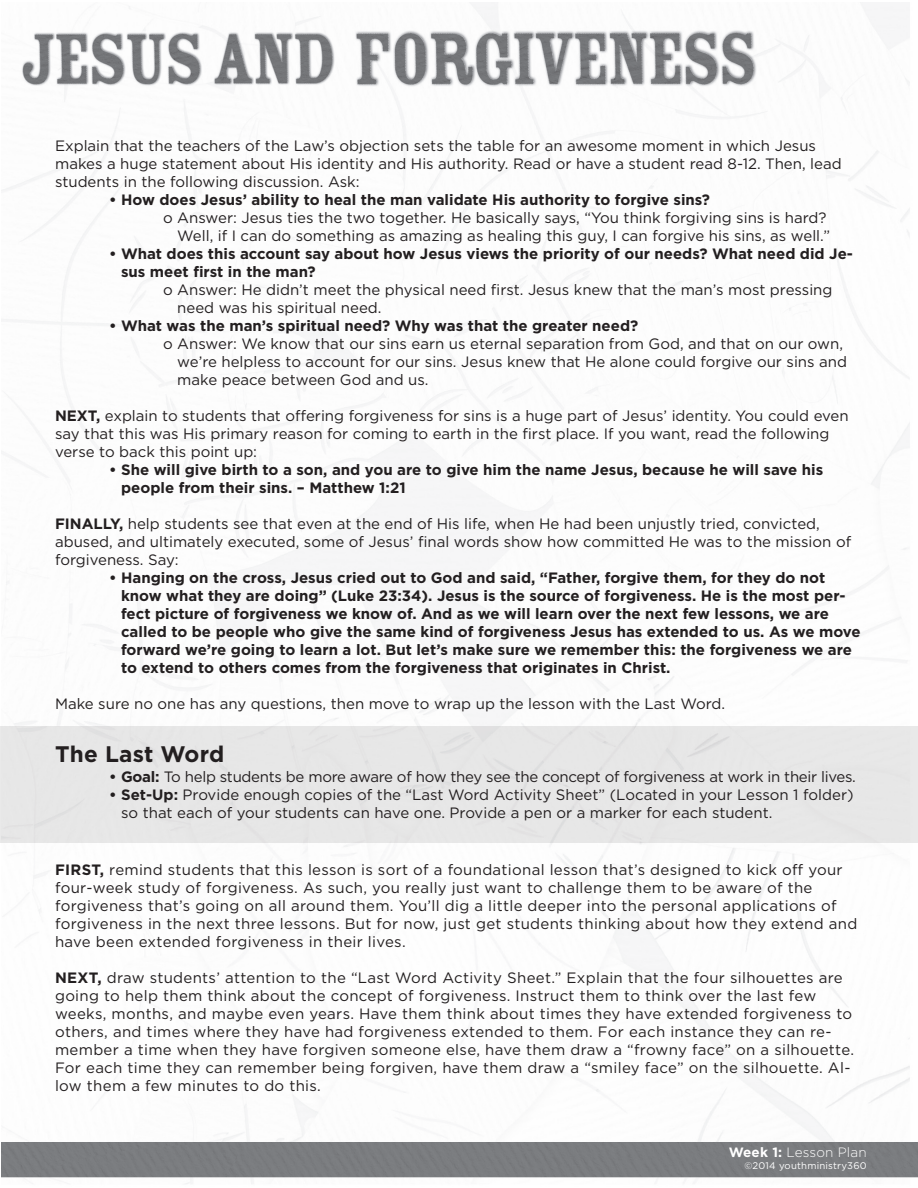
<style>
.page{position:relative;width:918px;height:1188px;background:#fff}
.page>*{position:absolute;margin:0;border:0;box-sizing:border-box;transform-origin:0 0}
.t1{font:700 22.5px "Gotham";letter-spacing:.005em;color:#231f20}
.t2{font:15px/18px "Gotham";color:#231f20}
.t3{font:15px/18px "Gotham";letter-spacing:.02em;color:#231f20}
.t4{font:700 15px/18px "Gotham";color:#231f20}
.t5{font:15px "Gotham";letter-spacing:-.02em;color:#231f20}
.t6{font:300 13.5px "Gotham";letter-spacing:.01em;color:#fff}
.t7{font:9.6px "Gotham";letter-spacing:.02em;color:#fff}
.s1{font-weight:700}
</style>
<div class="page">
<img style="left:1px;top:2px;width:917px;height:1182px">
<div style="left:0;top:727px;width:918px;height:116px;background:#e7e7e7"></div>
<p class="t2" style="left:55px;top:137px;width:788px">Explain that the teachers of the Law’s objection sets the table for an awesome moment in which Jesus makes a huge statement about His identity and His authority. Read or have a student read 8-12. Then, lead students in the following discussion. Ask:</p>
<p class="t4" style="left:109px;top:191px;width:603px">• How does Jesus’ ability to heal the man validate His authority to forgive sins?</p>
<p class="t2" style="left:163px;top:209px;width:668px;text-align:right">o Answer: Jesus ties the two together. He basically says, “You think forgiving sins is hard?<br>Well, if I can do something as amazing as healing this guy, I can forgive his sins, as well.”</p>
<p class="t4" style="left:121px;top:245px;width:733px;text-indent:-12px">• What does this account say about how Jesus views the priority of our needs? What need did Je&shy;sus meet first in the man?</p>
<p class="t2" style="left:177px;top:281px;width:657px;text-indent:-14px">o Answer: He didn’t meet the physical need first. Jesus knew that the man’s most pressing need was his spiritual need.</p>
<p class="t4" style="left:109px;top:317px;width:531px">• What was the man’s spiritual need? Why was that the greater need?</p>
<p class="t2" style="left:177px;top:335px;width:671px;text-indent:-14px">o Answer: We know that our sins earn us eternal separation from God, and that on our own, we’re helpless to account for our sins. Jesus knew that He alone could forgive our sins and make peace between God and us.</p>
<p class="t2" style="left:55px;top:407px;width:795px"><span class="s1">NEXT,</span> explain to students that offering forgiveness for sins is a huge part of Jesus’ identity. You could even say that this was His primary reason for coming to earth in the first place. If you want, read the following verse to back this point up:</p>
<p class="t4" style="left:121px;top:461px;width:704px;text-indent:-12px">• She will give birth to a son, and you are to give him the name Jesus, because he will save his people from their sins. – Matthew 1:21</p>
<p class="t2" style="left:55px;top:515px;width:798px"><span class="s1">FINALLY,</span> help students see that even at the end of His life, when He had been unjustly tried, convicted, abused, and ultimately executed, some of Jesus’ final words show how committed He was to the mission of forgiveness. Say:</p>
<p class="t4" style="left:121px;top:569px;width:741px;text-indent:-12px">• Hanging on the cross, Jesus cried out to God and said, “Father, forgive them, for they do not know what they are doing” (Luke 23:34). Jesus is the source of forgiveness. He is the most per&shy;fect picture of forgiveness we know of. And as we will learn over the next few lessons, we are called to be people who give the same kind of forgiveness Jesus has extended to us. As we move forward we’re going to learn a lot. But let’s make sure we remember this: the forgiveness we are to extend to others comes from the forgiveness that originates in Christ.</p>
<p class="t2" style="left:55px;top:695px;width:672px">Make sure no one has any questions, then move to wrap up the lesson with the Last Word.</p>
<p class="t1" style="left:55px;top:739px;width:171px">The Last Word</p>
<p class="t5" style="left:109px;top:767px;width:748px"><span class="s1">• Goal:</span> To help students be more aware of how they see the concept of forgiveness at work in their lives.</p>
<p class="t2" style="left:121px;top:785px;width:734px;text-indent:-12px"><span class="s1">• Set-Up:</span> Provide enough copies of the “Last Word Activity Sheet” (Located in your Lesson 1 folder) so that each of your students can have one. Provide a pen or a marker for each student.</p>
<p class="t3" style="left:55px;top:861px;width:804px"><span class="s1">FIRST,</span> remind students that this lesson is sort of a foundational lesson that’s designed to kick off your four-week study of forgiveness. As such, you really just want to challenge them to be aware of the forgiveness that’s going on all around them. You’ll dig a little deeper into the personal applications of forgiveness in the next three lessons. But for now, just get students thinking about how they extend and have been extended forgiveness in their lives.</p>
<p class="t3" style="left:55px;top:969px;width:801px"><span class="s1">NEXT,</span> draw students’ attention to the “Last Word Activity Sheet.” Explain that the four silhouettes are going to help them think about the concept of forgiveness. Instruct them to think over the last few weeks, months, and maybe even years. Have them think about times they have extended forgiveness to others, and times where they have had forgiveness extended to them. For each instance they can re&shy;member a time when they have forgiven someone else, have them draw a “frowny face” on a silhouette.<br>For each time they can remember being forgiven, have them draw a “smiley face” on the silhouette. Al&shy;low them a few minutes to do this.</p>
<p class="t6" style="left:729px;top:1143px;width:139px"><span class="s1">Week 1:</span> Lesson Plan</p>
<p class="t7" style="left:744px;top:1159px;width:124px">©2014 youthministry360</p>
</div>
